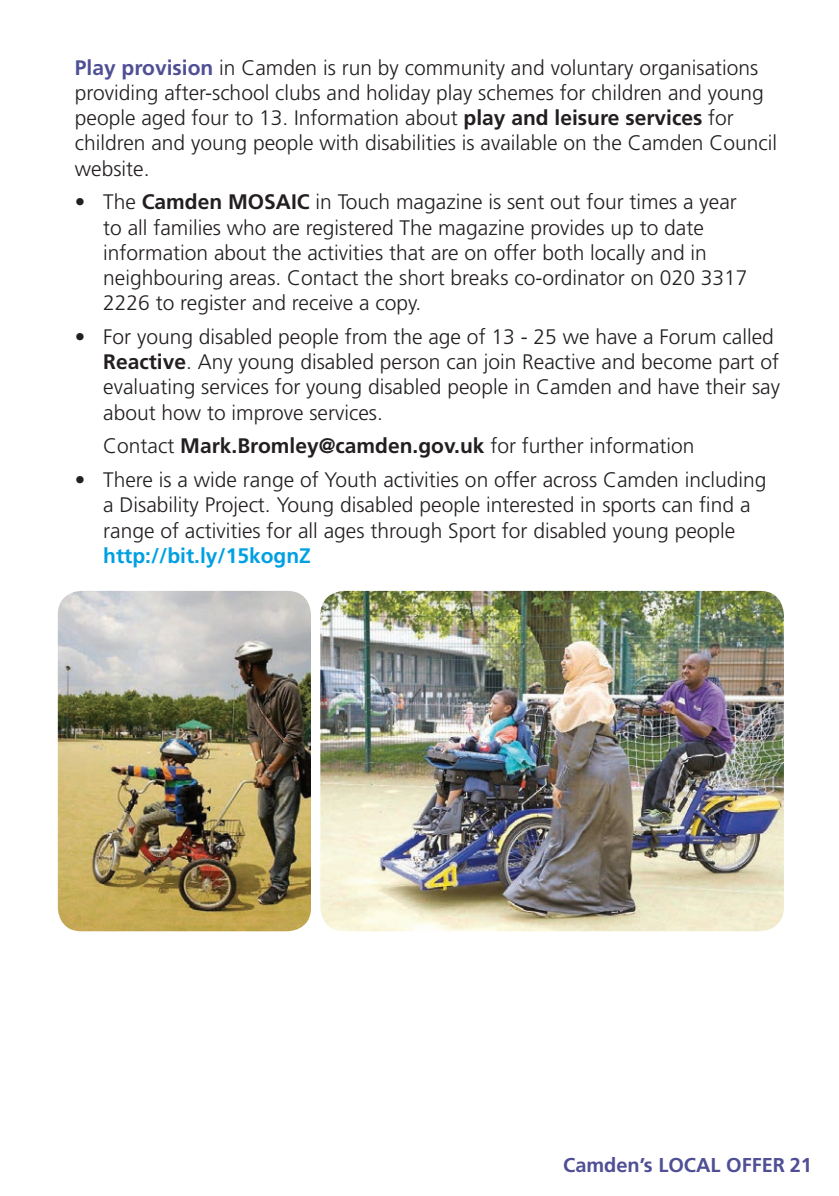
<style>
.page{position:relative;width:839px;height:1196px;background:#fff}
.page>*{position:absolute;margin:0;border:0;box-sizing:border-box;transform-origin:0 0}
.t1{font:300 21px/25.2px "Frutiger";color:#231f20}
.t2{font:700 21px "Frutiger";color:#00a0e2}
.t3{font:700 20px "Frutiger";color:#4f4f95}
.s1{font-weight:700;color:#4f4f95}
.s2{font-weight:700}
</style>
<div class="page">
<img style="left:58px;top:591px;width:253px;height:340px">
<img style="left:320px;top:590px;width:464px;height:341px">
<p class="t1" style="left:75px;top:55px;width:704px"><span class="s1">Play provision</span> in Camden is run by community and voluntary organisations providing after-school clubs and holiday play schemes for children and young people aged four to 13. Information about <span class="s2">play and leisure services</span> for children and young people with disabilities is available on the Camden Council website.</p>
<p class="t1" style="left:103px;top:190px;width:646px;text-indent:-28px">• The <span class="s2">Camden MOSAIC</span> in Touch magazine is sent out four times a year to all families who are registered The magazine provides up to date information about the activities that are on offer both locally and in neighbouring areas. Contact the short breaks co-ordinator on 020 3317<br>2226 to register and receive a copy.</p>
<p class="t1" style="left:103px;top:324px;width:678px;text-indent:-28px">• For young disabled people from the age of 13 - 25 we have a Forum called <span class="s2">Reactive</span>. Any young disabled person can join Reactive and become part of evaluating services for young disabled people in Camden and have their say about how to improve services.</p>
<p class="t1" style="left:103px;top:433px;width:593px">Contact <span class="s2">Mark.Bromley@camden.gov.uk</span> for further information</p>
<p class="t1" style="left:75px;top:467px;width:693px;text-align:center">• There is a wide range of Youth activities on offer across Camden including a Disability Project. Young disabled people interested in sports can find a range of activities for all ages through Sport for disabled young people</p>
<p class="t2" style="left:103px;top:543px;width:209px">http://bit.ly/15kognZ</p>
<p class="t3" style="left:563px;top:1152px;width:250px">Camden’s LOCAL OFFER 21</p>
</div>
